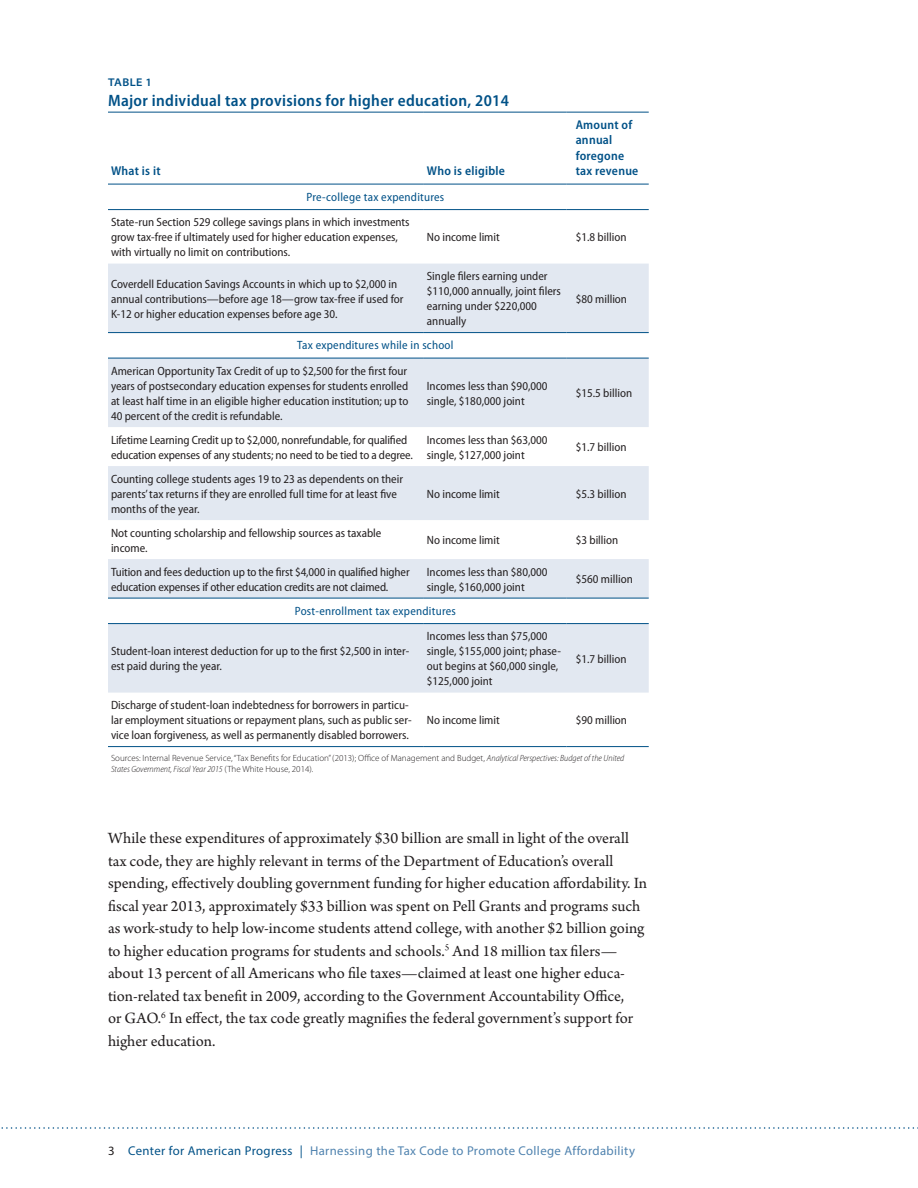
<style>
.page{position:relative;width:918px;height:1188px;background:#fff}
.page>*{position:absolute;margin:0;border:0;box-sizing:border-box;transform-origin:0 0}
.t1{font:16.5px/22.5px "Arno Pro";color:#231f20}
.t2{font:600 semi-condensed 16.5px "Myriad Pro";letter-spacing:.02em;color:#005187}
.t3{font:12.75px "Myriad Pro";letter-spacing:.03em;color:#5083af}
.t4{font:600 semi-condensed 12.75px/15.3px "Myriad Pro";letter-spacing:.02em;color:#005187}
.t5{font:semi-condensed 12px/15px "Myriad Pro";color:#231f20}
.t6{font:semi-condensed 12px "Myriad Pro";letter-spacing:.02em;color:#005187}
.t7{font:600 semi-expanded 11.25px "Myriad Pro";letter-spacing:.04em;color:#005187}
.t8{font:300 9px/10.8px "Myriad Pro";color:#231f20}
.s1{font-style:italic;font-stretch:semi-condensed}
.s2{color:#231f20}
.s3{color:#005187}
</style>
<div class="page">
<svg style="left:1px;top:1127px;width:917px;height:2px"></svg>
<svg style="left:108px;top:264px;width:541px;height:429px;fill:#e2e8f1"></svg>
<hr style="left:108px;top:112px;width:316px;height:1px;background:#005187">
<hr style="left:424px;top:112px;width:143px;height:1px;background:#005187">
<hr style="left:567px;top:112px;width:82px;height:1px;background:#005187">
<hr style="left:108px;top:746px;width:316px;height:1px;background:#005187">
<hr style="left:424px;top:746px;width:143px;height:1px;background:#005187">
<hr style="left:567px;top:746px;width:82px;height:1px;background:#005187">
<hr style="left:108px;top:184px;width:316px;height:1px;background:#005187">
<hr style="left:424px;top:184px;width:143px;height:1px;background:#005187">
<hr style="left:567px;top:184px;width:82px;height:1px;background:#005187">
<hr style="left:108px;top:209px;width:316px;height:1px;background:#005187">
<hr style="left:424px;top:209px;width:143px;height:1px;background:#005187">
<hr style="left:567px;top:209px;width:82px;height:1px;background:#005187">
<hr style="left:108px;top:332px;width:316px;height:1px;background:#005187">
<hr style="left:424px;top:332px;width:143px;height:1px;background:#005187">
<hr style="left:567px;top:332px;width:82px;height:1px;background:#005187">
<hr style="left:108px;top:358px;width:316px;height:1px;background:#005187">
<hr style="left:424px;top:358px;width:143px;height:1px;background:#005187">
<hr style="left:567px;top:358px;width:82px;height:1px;background:#005187">
<hr style="left:108px;top:598px;width:316px;height:1px;background:#005187">
<hr style="left:424px;top:598px;width:143px;height:1px;background:#005187">
<hr style="left:567px;top:598px;width:82px;height:1px;background:#005187">
<hr style="left:108px;top:623px;width:316px;height:1px;background:#005187">
<hr style="left:424px;top:623px;width:143px;height:1px;background:#005187">
<hr style="left:567px;top:623px;width:82px;height:1px;background:#005187">
<p class="t7" style="left:108px;top:76px;width:46px">TABLE 1</p>
<h1 class="t2" style="left:108px;top:91px;width:402px">Major individual tax provisions for higher education, 2014</h1>
<p class="t4" style="left:111px;top:163px;width:51px">What is it</p>
<p class="t4" style="left:427px;top:163px;width:80px">Who is eligible</p>
<p class="t4" style="left:576px;top:117px;width:64px">Amount of annual foregone tax revenue</p>
<p class="t6" style="left:306px;top:190px;width:139px">Pre-college tax expenditures</p>
<p class="t5" style="left:111px;top:215px;width:300px">State-run Section 529 college savings plans in which investments grow tax-free if ultimately used for higher education expenses, with virtually no limit on contributions.</p>
<p class="t5" style="left:427px;top:230px;width:75px">No income limit</p>
<p class="t5" style="left:576px;top:230px;width:52px">$1.8 billion</p>
<p class="t5" style="left:111px;top:276px;width:294px">Coverdell Education Savings Accounts in which up to $2,000 in annual contributions—before age 18—grow tax-free if used for<br>K-12 or higher education expenses before age 30.</p>
<p class="t5" style="left:427px;top:269px;width:136px">Single filers earning under $110,000 annually, joint filers earning under $220,000 annually</p>
<p class="t5" style="left:576px;top:291px;width:53px">$80 million</p>
<p class="t6" style="left:297px;top:339px;width:158px">Tax expenditures while in school</p>
<p class="t5" style="left:111px;top:363px;width:299px;text-align:justify">American Opportunity Tax Credit of up to $2,500 for the first four years of postsecondary education expenses for students enrolled at least half time in an eligible higher education institution; up to 40 percent of the credit is refundable.</p>
<p class="t5" style="left:427px;top:378px;width:122px">Incomes less than $90,000 single, $180,000 joint</p>
<p class="t5" style="left:576px;top:386px;width:58px">$15.5 billion</p>
<p class="t5" style="left:111px;top:432px;width:303px">Lifetime Learning Credit up to $2,000, nonrefundable, for qualified education expenses of any students; no need to be tied to a degree.</p>
<p class="t5" style="left:427px;top:432px;width:122px">Incomes less than $63,000 single, $127,000 joint</p>
<p class="t5" style="left:576px;top:440px;width:52px">$1.7 billion</p>
<p class="t5" style="left:111px;top:471px;width:294px">Counting college students ages 19 to 23 as dependents on their parents’ tax returns if they are enrolled full time for at least five months of the year.</p>
<p class="t5" style="left:427px;top:486px;width:75px">No income limit</p>
<p class="t5" style="left:576px;top:486px;width:52px">$5.3 billion</p>
<p class="t5" style="left:111px;top:525px;width:272px">Not counting scholarship and fellowship sources as taxable income.</p>
<p class="t5" style="left:427px;top:533px;width:75px">No income limit</p>
<p class="t5" style="left:576px;top:533px;width:44px">$3 billion</p>
<p class="t5" style="left:111px;top:564px;width:300px">Tuition and fees deduction up to the first $4,000 in qualified higher education expenses if other education credits are not claimed.</p>
<p class="t5" style="left:427px;top:564px;width:122px">Incomes less than $80,000 single, $160,000 joint</p>
<p class="t5" style="left:576px;top:572px;width:59px">$560 million</p>
<p class="t6" style="left:295px;top:604px;width:163px">Post-enrollment tax expenditures</p>
<p class="t5" style="left:111px;top:644px;width:300px">Student-loan interest deduction for up to the first $2,500 in inter&shy;est paid during the year.</p>
<p class="t5" style="left:427px;top:629px;width:136px">Incomes less than $75,000 single, $155,000 joint; phase&shy;out begins at $60,000 single, $125,000 joint</p>
<p class="t5" style="left:576px;top:651px;width:52px">$1.7 billion</p>
<p class="t5" style="left:111px;top:698px;width:302px">Discharge of student-loan indebtedness for borrowers in particu&shy;lar employment situations or repayment plans, such as public ser&shy;vice loan forgiveness, as well as permanently disabled borrowers.</p>
<p class="t5" style="left:427px;top:713px;width:75px">No income limit</p>
<p class="t5" style="left:576px;top:713px;width:53px">$90 million</p>
<p class="t8" style="left:111px;top:752px;width:515px">Sources: Internal Revenue Service, “Tax Benefits for Education” (2013); Office of Management and Budget, <span class="s1">Analytical Perspectives: Budget of the United<br>States Government, Fiscal Year 2015</span> (The White House, 2014).</p>
<p class="t1" style="left:108px;top:828px;width:541px">While these expenditures of approximately $30 billion are small in light of the overall tax code, they are highly relevant in terms of the Department of Education’s overall spending, effectively doubling government funding for higher education affordability. In fiscal year 2013, approximately $33 billion was spent on Pell Grants and programs such as work-study to help low-income students attend college, with another $2 billion going to higher education programs for students and schools.<sup>5</sup> And 18 million tax filers— about 13 percent of all Americans who file taxes—claimed at least one higher educa&shy;tion-related tax benefit in 2009, according to the Government Accountability Office,<br>or GAO.<sup>6</sup> In effect, the tax code greatly magnifies the federal government’s support for higher education.</p>
<p class="t3" style="left:108px;top:1143px;width:529px"><span class="s2">3</span> <span class="s3">Center for American Progress |</span> Harnessing the Tax Code to Promote College Affordability</p>
</div>
